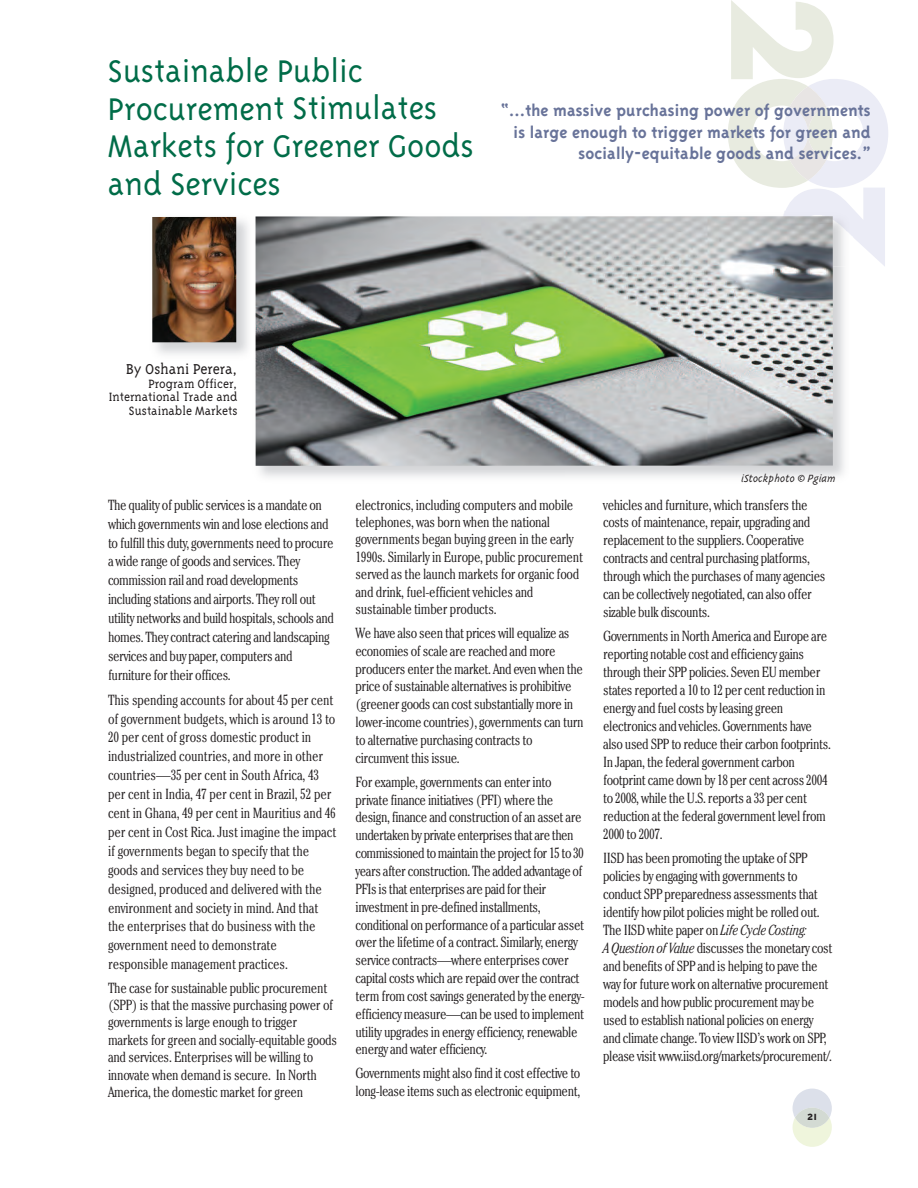
<style>
.page{position:relative;width:918px;height:1188px;background:#fff}
.page>*{position:absolute;margin:0;border:0;box-sizing:border-box;transform-origin:0 0}
.t1{font:300 36px/37.5px "Triplex";color:#006c48}
.t2{font:700 18px/21.6px "Triplex";letter-spacing:.005em;color:#687399;text-align:right}
.t3{font:300 16.5px "Triplex Serif";color:#231f20}
.t4{font:300 condensed 14.7px/17.9px "Cheltenham";letter-spacing:-.03em;color:#231f20}
.t5{font:300 condensed 14.7px/18.9px "Cheltenham";letter-spacing:-.01em;color:#231f20}
.t6{font:300 13.95px/13.5px "Triplex Serif";color:#231f20;text-align:right}
.t7{font:700 13.5px "Triplex";color:#231f20}
.t8{font:italic 300 12px "Triplex";letter-spacing:-.015em;color:#231f20}
.s1{font-style:italic}
</style>
<div class="page">
<svg style="left:793px;top:1089px;width:39px;height:58px"></svg>
<img style="left:152px;top:216px;width:96px;height:139px">
<img style="left:152px;top:217px;width:84px;height:125px">
<svg style="left:728px;top:0;width:160px;height:266px"></svg>
<img style="left:728px;top:211px;width:125px;height:56px">
<img style="left:256px;top:217px;width:577px;height:249px">
<h1 class="t1" style="left:108px;top:51px;width:367px">Sustainable Public<br>Procurement Stimulates<br>Markets for Greener Goods and Services</h1>
<p class="t2" style="left:501px;top:99px;width:371px">“…the massive purchasing power of governments is large enough to trigger markets for green and socially-equitable goods and services.”</p>
<p class="t3" style="left:126px;top:359px;width:113px">By Oshani Perera,</p>
<p class="t6" style="left:109px;top:376px;width:130px">Program Officer,<br>International Trade and<br>Sustainable Markets</p>
<p class="t8" style="left:742px;top:471px;width:96px">iStockphoto © Pgiam</p>
<p class="t4" style="left:108px;top:497px;width:228px;line-height:18.9px">The quality of public services is a mandate on which governments win and lose elections and to fulfill this duty, governments need to procure a wide range of goods and services. They commission rail and road developments including stations and airports. They roll out utility networks and build hospitals, schools and homes. They contract catering and landscaping services and buy paper, computers and furniture for their offices.</p>
<p class="t5" style="left:108px;top:692px;width:230px">This spending accounts for about 45 per cent of government budgets, which is around 13 to 20 per cent of gross domestic product in industrialized countries, and more in other countries—35 per cent in South Africa, 43 per cent in India, 47 per cent in Brazil, 52 per cent in Ghana, 49 per cent in Mauritius and 46 per cent in Cost Rica. Just imagine the impact if governments began to specify that the goods and services they buy need to be designed, produced and delivered with the environment and society in mind. And that the enterprises that do business with the government need to demonstrate responsible management practices.</p>
<p class="t4" style="left:108px;top:980px;width:231px;line-height:17.4px">The case for sustainable public procurement (SPP) is that the massive purchasing power of governments is large enough to trigger markets for green and socially-equitable goods and services. Enterprises will be willing to innovate when demand is secure. In North America, the domestic market for green</p>
<p class="t4" style="left:356px;top:497px;width:229px;line-height:17.4px">electronics, including computers and mobile telephones, was born when the national governments began buying green in the early 1990s. Similarly in Europe, public procurement served as the launch markets for organic food and drink, fuel-efficient vehicles and sustainable timber products.</p>
<p class="t4" style="left:356px;top:625px;width:230px">We have also seen that prices will equalize as economies of scale are reached and more producers enter the market. And even when the price of sustainable alternatives is prohibitive (greener goods can cost substantially more in lower-income countries), governments can turn to alternative purchasing contracts to circumvent this issue.</p>
<p class="t4" style="left:356px;top:774px;width:231px">For example, governments can enter into private finance initiatives (PFI) where the design, finance and construction of an asset are undertaken by private enterprises that are then commissioned to maintain the project for 15 to 30 years after construction. The added advantage of PFIs is that enterprises are paid for their investment in pre-defined installments, conditional on performance of a particular asset over the lifetime of a contract. Similarly, energy service contracts—where enterprises cover capital costs which are repaid over the contract term from cost savings generated by the energy&shy;efficiency measure—can be used to implement utility upgrades in energy efficiency, renewable energy and water efficiency.</p>
<p class="t4" style="left:356px;top:1066px;width:226px">Governments might also find it cost effective to long-lease items such as electronic equipment,</p>
<p class="t4" style="left:603px;top:497px;width:224px">vehicles and furniture, which transfers the costs of maintenance, repair, upgrading and replacement to the suppliers. Cooperative contracts and central purchasing platforms, through which the purchases of many agencies can be collectively negotiated, can also offer sizable bulk discounts.</p>
<p class="t4" style="left:603px;top:628px;width:229px">Governments in North America and Europe are reporting notable cost and efficiency gains through their SPP policies. Seven EU member states reported a 10 to 12 per cent reduction in energy and fuel costs by leasing green electronics and vehicles. Governments have also used SPP to reduce their carbon footprints.<br>In Japan, the federal government carbon footprint came down by 18 per cent across 2004 to 2008, while the U.S. reports a 33 per cent reduction at the federal government level from 2000 to 2007.</p>
<p class="t4" style="left:603px;top:850px;width:231px">IISD has been promoting the uptake of SPP policies by engaging with governments to conduct SPP preparedness assessments that identify how pilot policies might be rolled out.<br>The IISD white paper on <span class="s1">Life Cycle Costing:<br>A Question of Value</span> discusses the monetary cost and benefits of SPP and is helping to pave the way for future work on alternative procurement models and how public procurement may be used to establish national policies on energy and climate change. To view IISD’s work on SPP, please visit www.iisd.org/markets/procurement/.</p>
<p class="t7" style="left:807px;top:1107px;width:11px">21</p>
</div>
